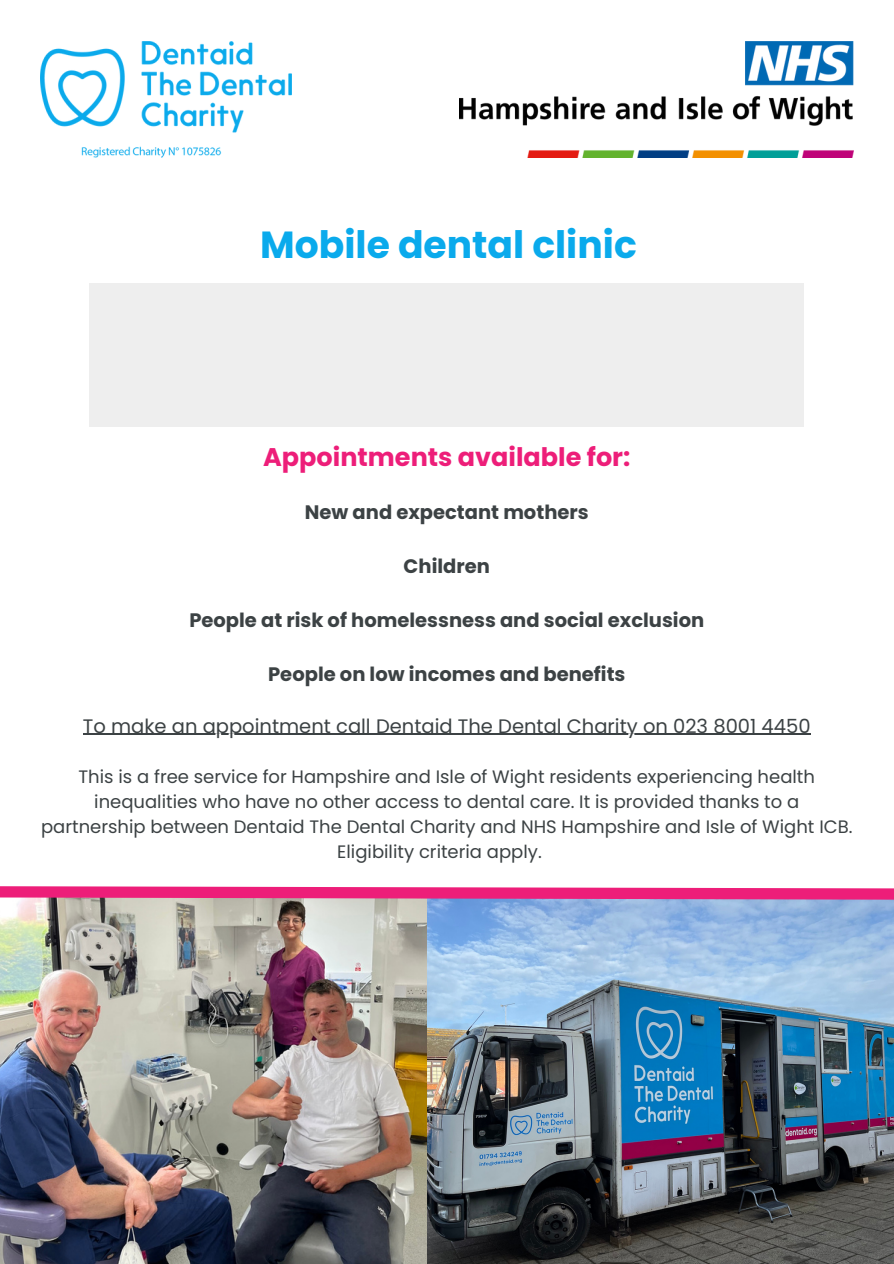
<style>
.page{position:relative;width:894px;height:1264px;background:#fff}
.page>*{position:absolute;margin:0;border:0;box-sizing:border-box;transform-origin:0 0}
.t1{font:700 37.65px "Poppins";color:#0aaaec}
.t2{font:700 25.5px "Poppins";color:#ed1e79}
.t3{font:700 19.5px "Poppins";color:#3c4244}
.t4{font:19.5px "Poppins";color:#3c4244}
.t5{font:18px "Poppins";color:#3c4244}
</style>
<div class="page">
<img style="left:40px;top:41px;width:251px;height:116px">
<img style="left:459px;top:41px;width:394px;height:116px">
<div style="left:89px;top:283px;width:714px;height:144px;background:#eee"></div>
<img style="left:0;top:905px;width:892px;height:358px">
<svg style="left:0;top:886px;width:893px;height:19px;background:#d7629d"></svg>
<hr style="left:83px;top:733px;width:727px;height:2px;background:#3c4244">
<p class="t1" style="left:260px;top:218px;width:378px">Mobile dental clinic</p>
<h2 class="t2" style="left:263px;top:439px;width:368px">Appointments available for:</h2>
<h3 class="t3" style="left:305px;top:498px;width:285px">New and expectant mothers</h3>
<h3 class="t3" style="left:403px;top:552px;width:88px">Children</h3>
<h3 class="t3" style="left:189px;top:606px;width:516px">People at risk of homelessness and social exclusion</h3>
<h3 class="t3" style="left:268px;top:660px;width:359px">People on low incomes and benefits</h3>
<p class="t4" style="left:83px;top:712px;width:729px">To make an appointment call Dentaid The Dental Charity on 023 8001 4450</p>
<p class="t5" style="left:79px;top:764px;width:737px">This is a free service for Hampshire and Isle of Wight residents experiencing health</p>
<p class="t5" style="left:94px;top:789px;width:706px">inequalities who have no other access to dental care. It is provided thanks to a</p>
<p class="t5" style="left:41px;top:814px;width:812px">partnership between Dentaid The Dental Charity and NHS Hampshire and Isle of Wight ICB.</p>
<p class="t5" style="left:337px;top:838px;width:206px">Eligibility criteria apply.</p>
</div>
